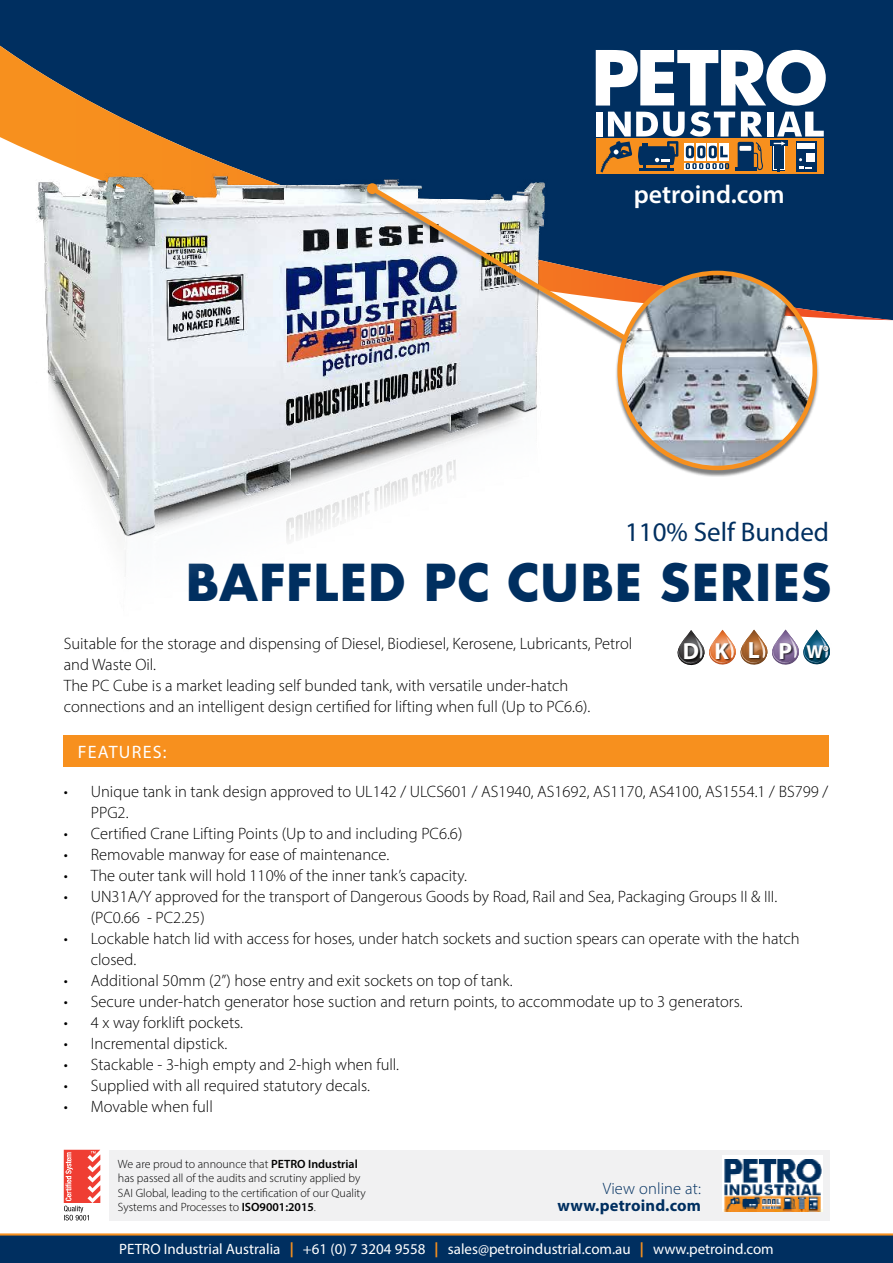
<style>
.page{position:relative;width:893px;height:1263px;background:#fff}
.page>*{position:absolute;margin:0;border:0;box-sizing:border-box;transform-origin:0 0}
.t1{font:700 77.55px "Futura BT";color:#fff}
.t2{font:700 49.5px "Futura";color:#002f60}
.t3{font:27px "Myriad Pro";color:#002f60}
.t4{font:600 25.8px "Myriad Pro";color:#fff}
.t5{font:700 23.55px "Myriad Pro";color:#fff}
.t6{font:18px "Myriad Pro";letter-spacing:.07em;color:#fff}
.t7{font:300 16.5px/21px "Myriad Pro";color:#000}
.t8{font:700 16.5px "Myriad Pro";letter-spacing:.01em;color:#002f60}
.t9{font:300 16.5px "Myriad Pro";letter-spacing:.01em;color:#002f60}
.t10{font:15px "Myriad Pro";color:#fff}
.t11{font:300 12px/14.4px "Myriad Pro";color:#000}
.t12{font:700 7.65px "Myriad Pro";color:#fff}
.s1{font-size:77.7px}
.s2{font-size:74.4px}
.s3{font-size:23.4px}
.s4{font-size:23.25px}
.s5{font-size:18.75px}
.s6{font-weight:600}
.s7{font-family:"Helvetica Neue";font-weight:700;color:#f7901e}
</style>
<div class="page">
<img style="left:677px;top:630px;width:153px;height:36px">
<div style="left:109px;top:1150px;width:720px;height:70px;background:#f1f1f2"></div>
<svg style="left:64px;top:1150px;width:36px;height:70px"></svg>
<div style="left:64px;top:735px;width:765px;height:32px;background:#f7901e"></div>
<img style="left:722px;top:1155px;width:100px;height:56px">
<div style="left:0;top:0;width:893px;height:46px;background:#002f60"></div>
<div style="left:0;top:46px;width:893px;height:274px;background:#002f60"></div>
<div style="left:596px;top:112px;width:6px;height:24px;background:#fff"></div>
<div style="left:767px;top:112px;width:6px;height:24px;background:#fff"></div>
<div style="left:596px;top:139px;width:228px;height:35px;background:#f7901e"></div>
<div style="left:772px;top:145px;width:13px;height:25px;background:#002f60"></div>
<div style="left:773px;top:146px;width:11px;height:23px;background:#fff"></div>
<svg style="left:770px;top:141px;width:4px;height:5px"></svg>
<svg style="left:774px;top:112px;width:50px;height:60px"></svg>
<svg style="left:600px;top:112px;width:163px;height:61px"></svg>
<img style="left:0;top:68px;width:582px;height:505px">
<div style="left:364px;top:184px;width:456px;height:293px;background:#000;opacity:.5"></div>
<img style="left:620px;top:273px;width:195px;height:195px;border-radius:97px">
<div style="left:617px;top:271px;width:200px;height:199px;border:4px solid #f7901e;border-radius:50%"></div>
<img style="left:366px;top:182px;width:264px;height:161px">
<div style="left:367px;top:183px;width:11px;height:11px;background:#f7901e;border-radius:50%"></div>
<div style="left:0;top:1234px;width:893px;height:29px;background:#002f60"></div>
<hr style="left:0;top:1233px;width:893px;height:2px;background:#f7901e">
<h1 class="t1" style="left:590px;top:31px;width:241px"><span class="s1">P</span>ETR<span class="s2">O</span></h1>
<h3 class="t4" style="left:634px;top:178px;width:152px">petroind.com</h3>
<h3 class="t3" style="left:625px;top:515px;width:206px">110% Self Bunded</h3>
<h2 class="t2" style="left:185px;top:547px;width:649px">BAFFLED PC CUBE SERIES</h2>
<p class="t7" style="left:64px;top:632px;width:570px">Suitable for the storage and dispensing of Diesel, Biodiesel, Kerosene, Lubricants, Petrol and Waste Oil.<br>The PC Cube is a market leading self bunded tank, with versatile under-hatch connections and an intelligent design certified for lifting when full (Up to PC6.6).</p>
<h3 class="t5" style="left:683px;top:635px;width:142px"><span class="s3">D</span><span class="s4">K</span>LP<span class="s5">W</span></h3>
<p class="t12" style="left:823px;top:643px;width:7px">O</p>
<p class="t6" style="left:78px;top:740px;width:90px">FEATURES:</p>
<p class="t7" style="left:91px;top:781px;width:739px;text-indent:-27px">• Unique tank in tank design approved to UL142 / ULCS601 / AS1940, AS1692, AS1170, AS4100, AS1554.1 / BS799 /<br>PPG2.</p>
<p class="t7" style="left:64px;top:823px;width:400px">• Certified Crane Lifting Points (Up to and including PC6.6)</p>
<p class="t7" style="left:64px;top:844px;width:327px">• Removable manway for ease of maintenance.</p>
<p class="t7" style="left:64px;top:865px;width:405px">• The outer tank will hold 110% of the inner tank’s capacity.</p>
<p class="t7" style="left:91px;top:886px;width:688px;text-indent:-27px">• UN31A/Y approved for the transport of Dangerous Goods by Road, Rail and Sea, Packaging Groups II &amp; III. (PC0.66 - PC2.25)</p>
<p class="t7" style="left:91px;top:928px;width:710px;text-indent:-27px">• Lockable hatch lid with access for hoses, under hatch sockets and suction spears can operate with the hatch closed.</p>
<p class="t7" style="left:64px;top:970px;width:450px">• Additional 50mm (2”) hose entry and exit sockets on top of tank.</p>
<p class="t7" style="left:64px;top:991px;width:680px">• Secure under-hatch generator hose suction and return points, to accommodate up to 3 generators.</p>
<p class="t7" style="left:64px;top:1012px;width:181px">• 4 x way forklift pockets.</p>
<p class="t7" style="left:64px;top:1033px;width:165px">• Incremental dipstick.</p>
<p class="t7" style="left:64px;top:1054px;width:337px">• Stackable - 3-high empty and 2-high when full.</p>
<p class="t7" style="left:64px;top:1075px;width:308px">• Supplied with all required statutory decals.</p>
<p class="t7" style="left:64px;top:1096px;width:151px">• Movable when full</p>
<p class="t11" style="left:118px;top:1157px;width:249px">We are proud to announce that <span class="s6">PETRO Industrial </span>has passed all of the audits and scrutiny applied by SAI Global, leading to the certification of our Quality Systems and Processes to <span class="s6">ISO9001:2015</span>.</p>
<p class="t9" style="left:603px;top:1178px;width:100px">View online at:</p>
<p class="t8" style="left:557px;top:1195px;width:145px">www.petroind.com</p>
<p class="t10" style="left:119px;top:1239px;width:656px">PETRO Industrial Australia <span class="s7">|</span> +61 (0) 7 3204 9558 <span class="s7">|</span> sales@petroindustrial.com.au <span class="s7">|</span> www.petroind.com</p>
</div>
